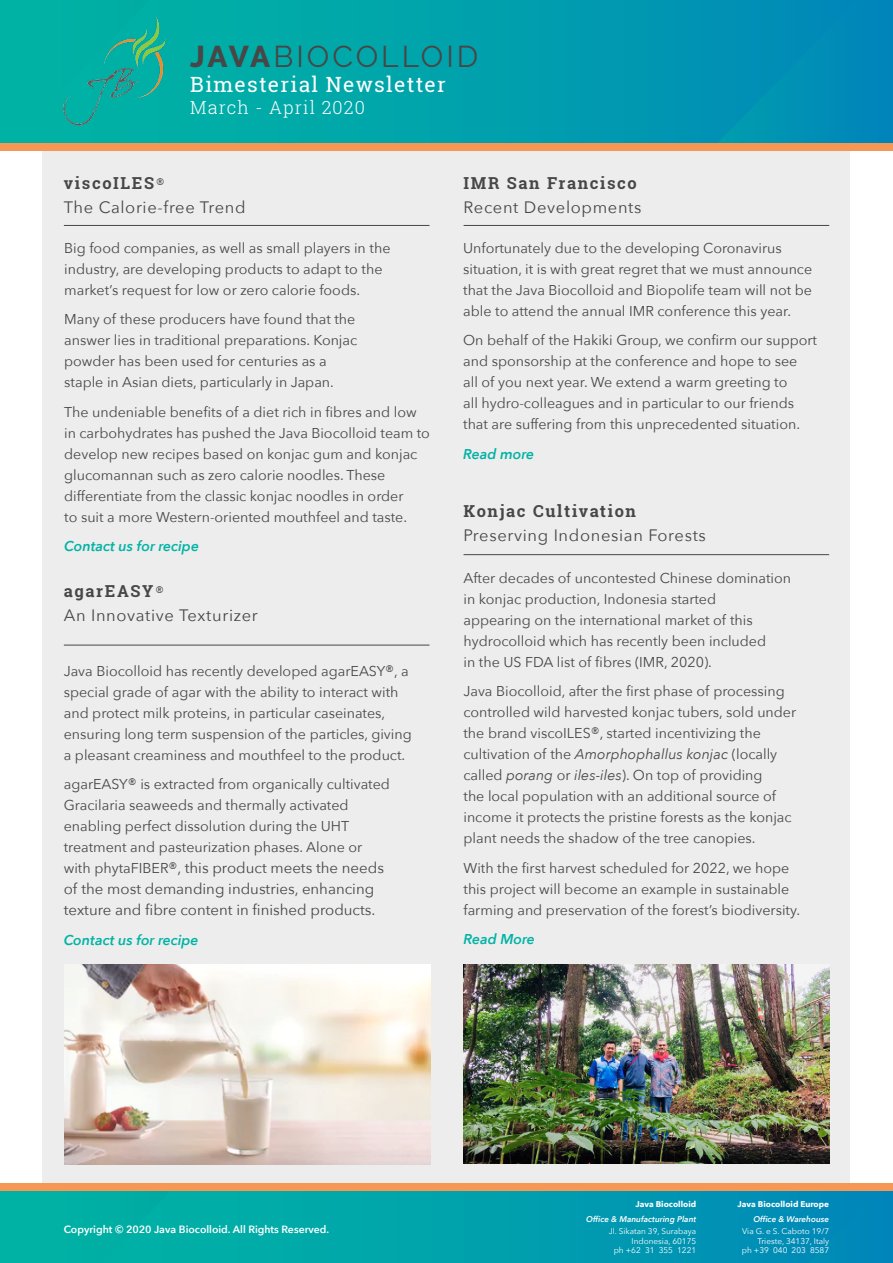
<style>
.page{position:relative;width:893px;height:1263px;background:#fff}
.page>*{position:absolute;margin:0;border:0;box-sizing:border-box;transform-origin:0 0}
.t1{font:30px "Raleway";letter-spacing:.1em;color:#474748}
.t2{font:21px "Roboto Slab";letter-spacing:.06em;color:#fff}
.t3{font:300 18px "Roboto Slab";letter-spacing:.06em;color:#fff}
.t4{font:16.5px "Avenir Next";letter-spacing:.04em;color:#474748}
.t5{font:700 16.5px "Roboto Slab";letter-spacing:.1em;color:#474748}
.t6{font:15px/21px "Avenir Next";color:#474748}
.t7{font:14.25px/21px "Avenir Next";color:#474748}
.t8{font:italic 600 14.25px "Avenir Next";color:#00b3a5}
.t9{font:600 10.5px "Avenir Next";color:#fff}
.t10{font:8.25px/9.9px "Avenir Next";color:#fff;text-align:right}
.t11{font:italic 600 8.25px "Avenir Next";color:#fff}
.t12{font:700 8.25px "Avenir Next";color:#fff}
.s1{font-weight:800}
.s2{font-family:"Avenir Next";font-weight:400;font-size:15px}
.s3{font-size:15px}
.s4{font-size:14.25px}
.s5{font-style:italic}
</style>
<div class="page">
<div style="left:43px;top:151px;width:807px;height:1112px;background:#ededed"></div>
<img style="left:0;top:0;width:893px;height:143px">
<img style="left:0;top:1191px;width:893px;height:72px">
<div style="left:0;top:143px;width:893px;height:8px;background:#f79755"></div>
<div style="left:0;top:1183px;width:893px;height:8px;background:#f79755"></div>
<img style="left:64px;top:17px;width:104px;height:110px">
<hr style="left:464px;top:225px;width:365px;height:1px;background:#474748">
<hr style="left:64px;top:645px;width:365px;height:1px;background:#474748">
<hr style="left:64px;top:225px;width:365px;height:1px;background:#474748">
<hr style="left:463px;top:554px;width:366px;height:1px;background:#474748">
<img style="left:64px;top:964px;width:366px;height:200px">
<img style="left:463px;top:964px;width:366px;height:199px">
<h1 class="t1" style="left:190px;top:39px;width:290px"><span class="s1">JAVA</span>BIOCOLLOID</h1>
<h2 class="t2" style="left:190px;top:70px;width:257px">Bimesterial Newsletter</h2>
<p class="t3" style="left:190px;top:95px;width:176px">March - April 2020</p>
<p class="t5" style="left:64px;top:171px;width:102px">viscoILES<span class="s2">®</span></p>
<p class="t4" style="left:64px;top:193px;width:183px">The Calorie-free Trend</p>
<p class="t7" style="left:64px;top:236px;width:328px">Big food companies, as well as small players in the industry, are developing products to adapt to the market’s request for low or zero calorie foods.</p>
<p class="t7" style="left:64px;top:308px;width:295px">Many of these producers have found that the answer lies in traditional preparations. Konjac powder has been used for centuries as a staple in Asian diets, particularly in Japan.</p>
<p class="t7" style="left:64px;top:400px;width:367px">The undeniable benefits of a diet rich in fibres and low in carbohydrates has pushed the Java Biocolloid team to develop new recipes based on konjac gum and konjac glucomannan such as zero calorie noodles. These differentiate from the classic konjac noodles in order<br>to suit a more Western-oriented mouthfeel and taste.</p>
<p class="t8" style="left:64px;top:534px;width:136px">Contact us for recipe</p>
<p class="t5" style="left:64px;top:580px;width:102px">agarEASY<span class="s2">®</span></p>
<p class="t4" style="left:64px;top:602px;width:195px">An Innovative Texturizer</p>
<p class="t7" style="left:64px;top:659px;width:349px">Java Biocolloid has recently developed agarEASY<span class="s3">®</span>, a special grade of agar with the ability to interact with and protect milk proteins, in particular caseinates, ensuring long term suspension of the particles, giving a pleasant creaminess and mouthfeel to the product.</p>
<p class="t7" style="left:64px;top:773px;width:328px">agarEASY<span class="s3">®</span> is extracted from organically cultivated Gracilaria seaweeds and thermally activated enabling perfect dissolution during the UHT treatment and pasteurization phases. Alone or</p>
<p class="t6" style="left:64px;top:857px;width:322px"><span class="s4">with phytaFIBER</span>®, this product meets the needs of the most demanding industries, enhancing texture and fibre content in finished products.</p>
<p class="t8" style="left:64px;top:927px;width:136px">Contact us for recipe</p>
<p class="t5" style="left:464px;top:171px;width:175px">IMR San Francisco</p>
<p class="t4" style="left:464px;top:193px;width:179px">Recent Developments</p>
<p class="t7" style="left:463px;top:236px;width:351px">Unfortunately due to the developing Coronavirus situation, it is with great regret that we must announce that the Java Biocolloid and Biopolife team will not be able to attend the annual IMR conference this year.</p>
<p class="t7" style="left:463px;top:329px;width:355px">On behalf of the Hakiki Group, we confirm our support and sponsorship at the conference and hope to see<br>all of you next year. We extend a warm greeting to<br>all hydro-colleagues and in particular to our friends that are suffering from this unprecedented situation.</p>
<p class="t8" style="left:463px;top:441px;width:72px">Read more</p>
<p class="t5" style="left:463px;top:499px;width:174px">Konjac Cultivation</p>
<p class="t4" style="left:463px;top:521px;width:244px">Preserving Indonesian Forests</p>
<p class="t7" style="left:463px;top:567px;width:329px">After decades of uncontested Chinese domination in konjac production, Indonesia started<br>appearing on the international market of this hydrocolloid which has recently been included<br>in the US FDA list of fibres (IMR, 2020).</p>
<p class="t7" style="left:463px;top:680px;width:334px">Java Biocolloid, after the first phase of processing controlled wild harvested konjac tubers, sold under the brand viscoILES<span class="s3">®</span>, started incentivizing the cultivation of the <span class="s5">Amorphophallus konjac</span> (locally called <span class="s5">porang</span> or <span class="s5">iles-iles</span>). On top of providing<br>the local population with an additional source of income it protects the pristine forests as the konjac plant needs the shadow of the tree canopies.</p>
<p class="t7" style="left:463px;top:857px;width:338px">With the first harvest scheduled for 2022, we hope this project will become an example in sustainable farming and preservation of the forest’s biodiversity.</p>
<p class="t8" style="left:463px;top:927px;width:73px">Read More</p>
<p class="t9" style="left:64px;top:1220px;width:267px">Copyright © 2020 Java Biocolloid. All Rights Reserved.</p>
<p class="t12" style="left:635px;top:1197px;width:62px">Java Biocolloid</p>
<p class="t11" style="left:586px;top:1212px;width:112px">Office &amp; Manufacturing Plant</p>
<p class="t10" style="left:609px;top:1225px;width:89px">Jl. Sikatan 39, Surabaya<br>Indonesia, 60175<br>ph +62 31 355 1221</p>
<p class="t12" style="left:738px;top:1197px;width:93px">Java Biocolloid Europe</p>
<p class="t11" style="left:753px;top:1212px;width:77px">Office &amp; Warehouse</p>
<p class="t10" style="left:742px;top:1225px;width:89px">Via G. e S. Caboto 19/7<br>Trieste, 34137, Italy<br>ph +39 040 203 8587</p>
</div>
